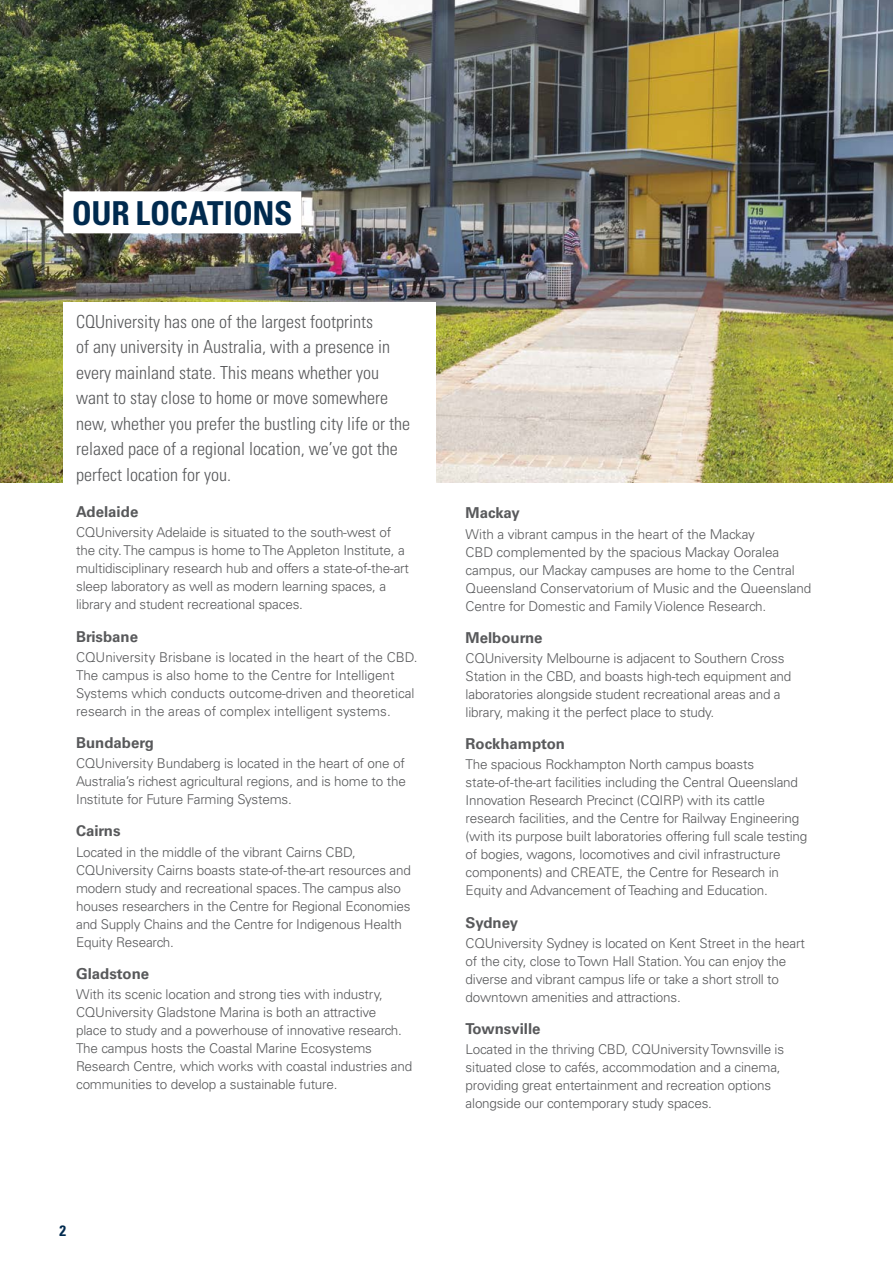
<style>
.page{position:relative;width:893px;height:1263px;background:#fff}
.page>*{position:absolute;margin:0;border:0;box-sizing:border-box;transform-origin:0 0}
.t1{font:700 condensed 33px "Univers LT Std";letter-spacing:-.01em;color:#002a4e}
.t2{font:300 condensed 18px/25.5px "Univers LT Std";color:#58595b}
.t3{font:700 15px "Univers LT Std";color:#58595b}
.t4{font:700 condensed 15px "Univers LT Std";color:#002a4e}
.t5{font:300 13.5px/18px "Univers LT Std";letter-spacing:-.015em;color:#58595b}
</style>
<div class="page">
<img style="left:0;top:0;width:893px;height:483px">
<div style="left:63px;top:302px;width:373px;height:816px;background:#fff"></div>
<div style="left:63px;top:191px;width:238px;height:42px;background:#fff"></div>
<h1 class="t1" style="left:72px;top:193px;width:222px">OUR LOCATIONS</h1>
<p class="t2" style="left:76px;top:309px;width:335px">CQUniversity has one of the largest footprints<br>of any university in Australia, with a presence in every mainland state. This means whether you want to stay close to home or move somewhere new, whether you prefer the bustling city life or the relaxed pace of a regional location, we’ve got the perfect location for you.</p>
<p class="t3" style="left:76px;top:503px;width:64px">Adelaide</p>
<p class="t5" style="left:76px;top:524px;width:334px">CQUniversity Adelaide is situated to the south-west of the city. The campus is home to The Appleton Institute, a multidisciplinary research hub and offers a state-of-the‑art sleep laboratory as well as modern learning spaces, a library and student recreational spaces.</p>
<p class="t3" style="left:76px;top:627px;width:63px">Brisbane</p>
<p class="t5" style="left:76px;top:648px;width:343px">CQUniversity Brisbane is located in the heart of the CBD.<br>The campus is also home to the Centre for Intelligent Systems which conducts outcome-driven and theoretical research in the areas of complex intelligent systems.</p>
<p class="t3" style="left:76px;top:734px;width:79px">Bundaberg</p>
<p class="t5" style="left:76px;top:754px;width:331px;text-align:justify">CQUniversity Bundaberg is located in the heart of one of Australia’s richest agricultural regions, and is home to the Institute for Future Farming Systems.</p>
<p class="t3" style="left:76px;top:822px;width:46px">Cairns</p>
<p class="t5" style="left:76px;top:843px;width:336px">Located in the middle of the vibrant Cairns CBD, CQUniversity Cairns boasts state-of-the-art resources and modern study and recreational spaces. The campus also houses researchers in the Centre for Regional Economies and Supply Chains and the Centre for Indigenous Health Equity Research.</p>
<p class="t3" style="left:76px;top:965px;width:75px">Gladstone</p>
<p class="t5" style="left:76px;top:985px;width:338px">With its scenic location and strong ties with industry, CQUniversity Gladstone Marina is both an attractive<br>place to study and a powerhouse of innovative research.<br>The campus hosts the Coastal Marine Ecosystems Research Centre, which works with coastal industries and communities to develop a sustainable future.</p>
<p class="t4" style="left:60px;top:1221px;width:8px">2</p>
<p class="t3" style="left:466px;top:504px;width:56px">Mackay</p>
<p class="t5" style="left:466px;top:525px;width:347px">With a vibrant campus in the heart of the Mackay<br>CBD complemented by the spacious Mackay Ooralea campus, our Mackay campuses are home to the Central Queensland Conservatorium of Music and the Queensland Centre for Domestic and Family Violence Research.</p>
<p class="t3" style="left:466px;top:629px;width:78px">Melbourne</p>
<p class="t5" style="left:466px;top:649px;width:327px">CQUniversity Melbourne is adjacent to Southern Cross Station in the CBD, and boasts high-tech equipment and laboratories alongside student recreational areas and a library, making it the perfect place to study.</p>
<p class="t3" style="left:466px;top:735px;width:101px">Rockhampton</p>
<p class="t5" style="left:466px;top:755px;width:343px">The spacious Rockhampton North campus boasts state‑of-the-art facilities including the Central Queensland Innovation Research Precinct (CQIRP) with its cattle research facilities, and the Centre for Railway Engineering (with its purpose built laboratories offering full scale testing of bogies, wagons, locomotives and civil infrastructure components) and CREATE, the Centre for Research in Equity and Advancement of Teaching and Education.</p>
<p class="t3" style="left:466px;top:913px;width:54px">Sydney</p>
<p class="t5" style="left:466px;top:934px;width:341px">CQUniversity Sydney is located on Kent Street in the heart of the city, close to Town Hall Station. You can enjoy the diverse and vibrant campus life or take a short stroll to downtown amenities and attractions.</p>
<p class="t3" style="left:466px;top:1020px;width:76px">Townsville</p>
<p class="t5" style="left:466px;top:1040px;width:320px">Located in the thriving CBD, CQUniversity Townsville is situated close to cafés, accommodation and a cinema, providing great entertainment and recreation options alongside our contemporary study spaces.</p>
</div>
